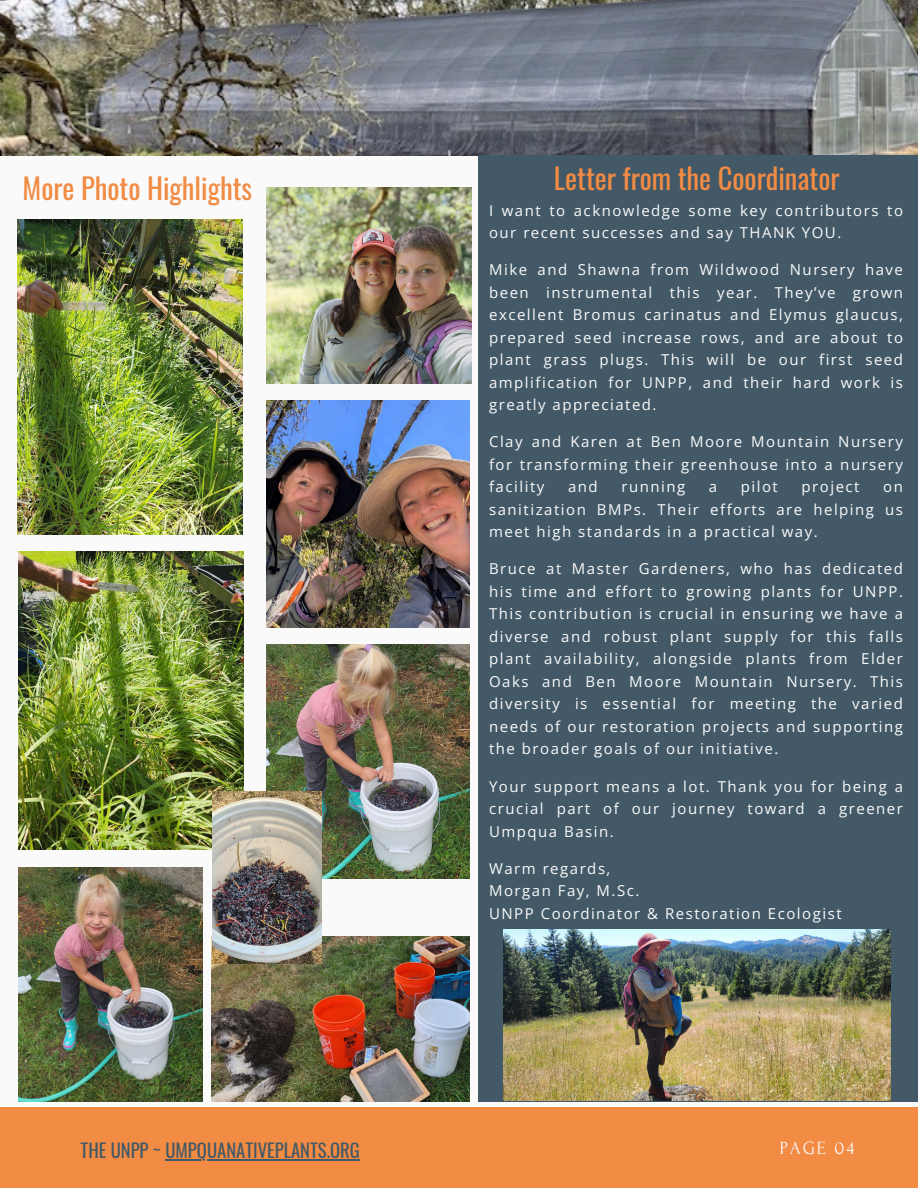
<style>
.page{position:relative;width:918px;height:1188px;background:#fafafa}
.page>*{position:absolute;margin:0;border:0;box-sizing:border-box;transform-origin:0 0}
.t1{font:28.5px "Oswald";color:#f28b43}
.t2{font:18.75px "Oswald";color:#435967}
.t3{font:18.6px "Forum";letter-spacing:.1em;color:#fafafa}
.t4{font:15px/22.5px "Open Sans";letter-spacing:.1em;color:#fafafa;text-align:justify}
</style>
<div class="page">
<img style="left:266px;top:188px;width:205px;height:195px">
<div style="left:0;top:1107px;width:918px;height:81px;background:#f28b43"></div>
<img style="left:0;top:0;width:918px;height:155px">
<img style="left:266px;top:644px;width:204px;height:234px">
<div style="left:479px;top:155px;width:439px;height:946px;background:#435967"></div>
<img style="left:18px;top:868px;width:185px;height:234px">
<img style="left:503px;top:930px;width:387px;height:171px">
<img style="left:211px;top:936px;width:259px;height:166px">
<img style="left:266px;top:401px;width:204px;height:227px">
<img style="left:18px;top:219px;width:225px;height:315px">
<img style="left:18px;top:551px;width:225px;height:298px">
<img style="left:212px;top:791px;width:109px;height:172px">
<hr style="left:165px;top:1159px;width:195px;height:2px;background:#435967">
<p class="t1" style="left:23px;top:166px;width:231px">More Photo Highlights</p>
<p class="t1" style="left:554px;top:156px;width:287px">Letter from the Coordinator</p>
<p class="t4" style="left:489px;top:199px;width:415px">I want to acknowledge some key contributors to our recent successes and say THANK YOU.</p>
<p class="t4" style="left:489px;top:258px;width:415px">Mike and Shawna from Wildwood Nursery have been instrumental this year. They’ve grown excellent Bromus carinatus and Elymus glaucus, prepared seed increase rows, and are about to plant grass plugs. This will be our first seed amplification for UNPP, and their hard work is greatly appreciated.</p>
<p class="t4" style="left:489px;top:430px;width:415px">Clay and Karen at Ben Moore Mountain Nursery for transforming their greenhouse into a nursery facility</p>
<p class="t4" style="left:568px;top:475px;width:31px">and</p>
<p class="t4" style="left:621px;top:475px;width:65px">running</p>
<p class="t4" style="left:709px;top:475px;width:10px">a</p>
<p class="t4" style="left:741px;top:475px;width:39px">pilot</p>
<p class="t4" style="left:802px;top:475px;width:60px">project</p>
<p class="t4" style="left:489px;top:475px;width:415px;text-indent:394px">on sanitization BMPs. Their efforts are helping us meet high standards in a practical way.</p>
<p class="t4" style="left:489px;top:557px;width:415px">Bruce at Master Gardeners, who has dedicated his time and effort to growing plants for UNPP.<br>This contribution is crucial in ensuring we have a diverse and robust plant supply for this falls plant availability, alongside plants from Elder Oaks and Ben Moore Mountain Nursery. This diversity is essential for meeting the varied needs of our restoration projects and supporting the broader goals of our initiative.</p>
<p class="t4" style="left:489px;top:775px;width:415px">Your support means a lot. Thank you for being a crucial part of our journey toward a greener Umpqua Basin.</p>
<h2 class="t4" style="left:489px;top:857px;width:123px">Warm regards,</h2>
<h2 class="t4" style="left:489px;top:879px;width:354px">Morgan Fay, M.Sc.<br>UNPP Coordinator &amp; Restoration Ecologist</h2>
<h1 class="t2" style="left:81px;top:1136px;width:281px">THE UNPP ~ UMPQUANATIVEPLANTS.ORG</h1>
<p class="t3" style="left:780px;top:1138px;width:76px">PAGE 04</p>
</div>
